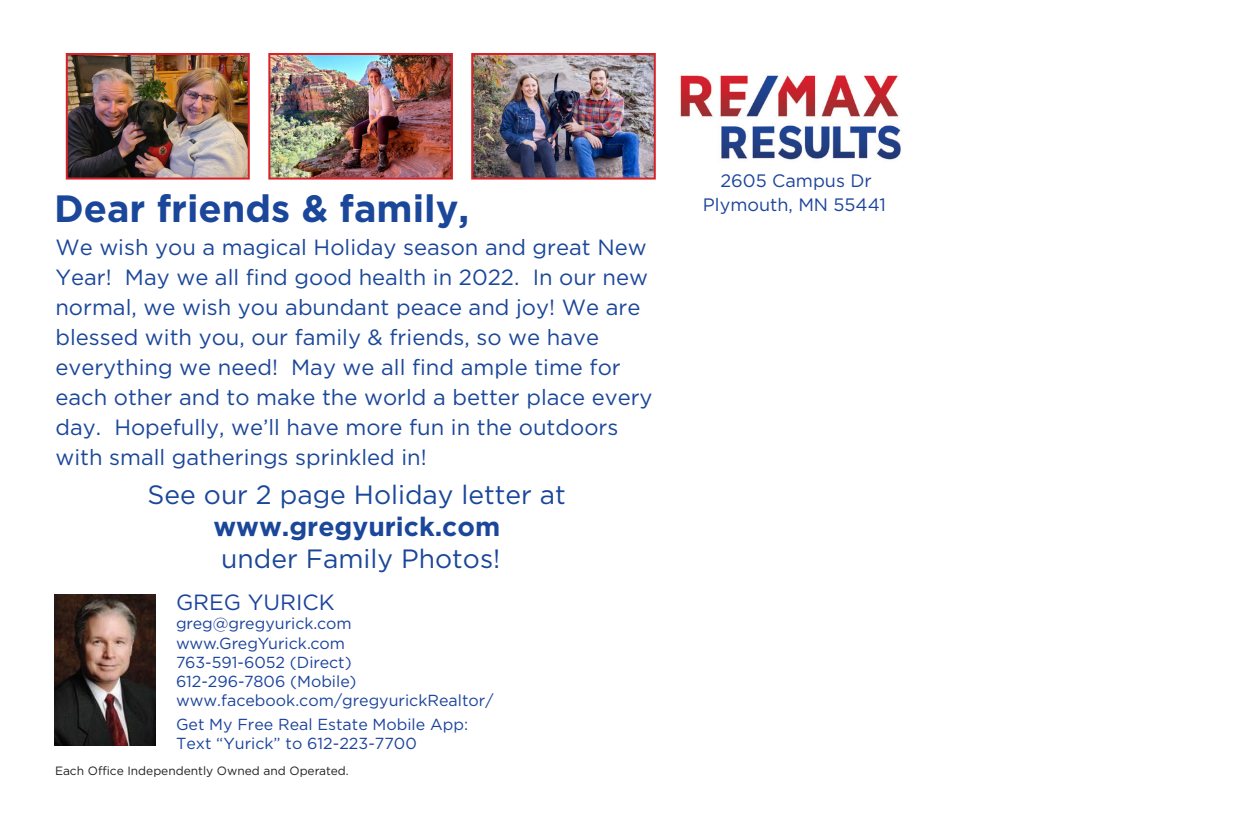
<style>
.page{position:relative;width:1260px;height:828px;background:#fff}
.page>*{position:absolute;margin:0;border:0;box-sizing:border-box;transform-origin:0 0}
.t1{font:700 38px "Gotham";color:#1b479a}
.t2{font:26.4px "Gotham";color:#1b479a}
.t3{font:700 26.4px "Gotham";color:#1b479a}
.t4{font:22px/30px "Gotham";color:#1b479a}
.t5{font:22px "Gotham";color:#1c449c}
.t6{font:18px/24px "Gotham";color:#1c449c;text-align:center}
.t7{font:16px/19.2px "Gotham";color:#1c449c}
.t8{font:12px "Gotham";color:#231f20}
</style>
<div class="page">
<img style="left:680px;top:75px;width:221px;height:85px">
<img style="left:54px;top:594px;width:102px;height:151px">
<img style="left:271px;top:56px;width:179px;height:121px">
<div style="left:268px;top:53px;width:185px;height:127px;border:2px solid #d62128"></div>
<img style="left:474px;top:56px;width:179px;height:121px">
<div style="left:471px;top:53px;width:185px;height:127px;border:2px solid #d62128"></div>
<img style="left:69px;top:56px;width:178px;height:121px">
<div style="left:66px;top:53px;width:184px;height:127px;border:2px solid #d62128"></div>
<h1 class="t1" style="left:54px;top:187px;width:417px">Dear friends &amp; family,</h1>
<p class="t4" style="left:55px;top:231px;width:599px">We wish you a magical Holiday season and great New Year! May we all find good health in 2022. In our new normal, we wish you abundant peace and joy! We are blessed with you, our family &amp; friends, so we have everything we need! May we all find ample time for each other and to make the world a better place every day. Hopefully, we’ll have more fun in the outdoors with small gatherings sprinkled in!</p>
<p class="t2" style="left:148px;top:480px;width:420px">See our 2 page Holiday letter at</p>
<p class="t3" style="left:213px;top:511px;width:288px">www.gregyurick.com</p>
<p class="t2" style="left:221px;top:544px;width:281px">under Family Photos!</p>
<p class="t5" style="left:176px;top:590px;width:160px">GREG YURICK</p>
<p class="t7" style="left:176px;top:614px;width:182px">greg@gregyurick.com www.GregYurick.com<br>763-591-6052 (Direct)<br>612-296-7806 (Mobile)</p>
<p class="t7" style="left:176px;top:688px;width:319px;line-height:24px">www.facebook.com/gregyurickRealtor/<br>Get My Free Real Estate Mobile App:</p>
<p class="t7" style="left:176px;top:734px;width:242px">Text “Yurick” to 612-223-7700</p>
<p class="t8" style="left:55px;top:765px;width:295px">Each Office Independently Owned and Operated.</p>
<p class="t6" style="left:703px;top:169px;width:184px">2605 Campus Dr<br>Plymouth, MN 55441</p>
</div>
